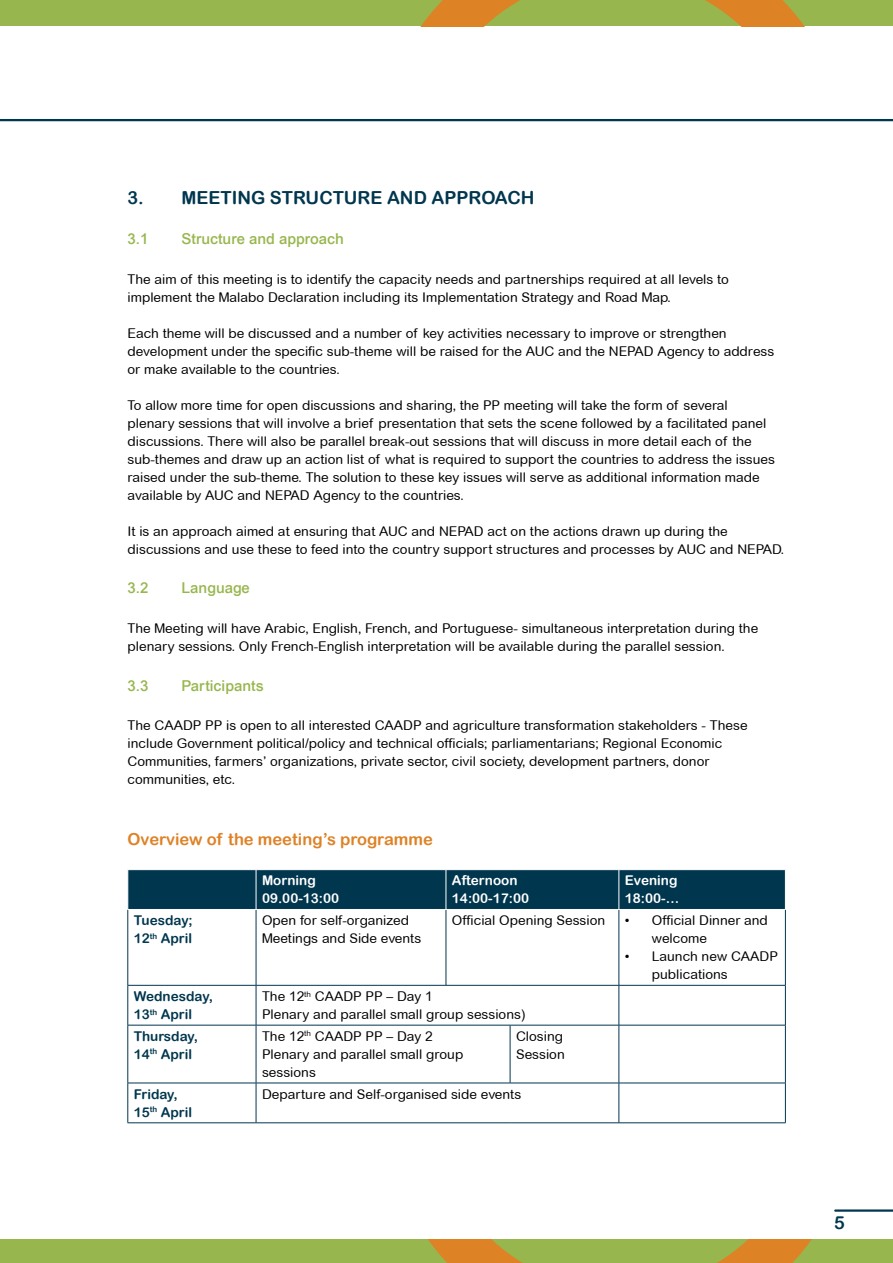
<style>
.page{position:relative;width:893px;height:1263px;background:#fff}
.page>*{position:absolute;margin:0;border:0;box-sizing:border-box;transform-origin:0 0}
.t1{font:18px "Arial Rounded MT Bold";color:#00364e}
.t2{font:16.5px "Arial Rounded MT Bold";color:#de8226}
.t3{font:500 15px "Arial";color:#97b64d}
.t4{font:13.5px/18px "Arial Rounded MT";color:#000}
.t5{font:13.5px/18px "Arial Rounded MT Bold";color:#00364e}
.t6{font:13.5px/18px "Arial Rounded MT Bold";color:#fff}
</style>
<div class="page">
<div style="left:0;top:1239px;width:893px;height:24px;background:#97b64d"></div>
<svg style="left:428px;top:1239px;width:384px;height:24px"></svg>
<div style="left:0;top:0;width:893px;height:26px;background:#97b64d"></div>
<svg style="left:421px;top:0;width:383px;height:26px"></svg>
<hr style="left:0;top:119px;width:893px;height:2px;background:#00364e">
<hr style="left:835px;top:1209px;width:58px;height:3px;background:#00364e">
<div style="left:129px;top:870px;width:656px;height:39px;background:#00364e"></div>
<hr style="left:128px;top:910px;width:1px;height:75px;background:#00364e">
<hr style="left:256px;top:910px;width:1px;height:75px;background:#00364e">
<hr style="left:446px;top:910px;width:1px;height:75px;background:#00364e">
<hr style="left:619px;top:910px;width:1px;height:75px;background:#00364e">
<hr style="left:785px;top:910px;width:1px;height:75px;background:#00364e">
<hr style="left:128px;top:985px;width:128px;height:1px;background:#00364e">
<hr style="left:128px;top:985px;width:1px;height:40px;background:#00364e">
<hr style="left:256px;top:985px;width:190px;height:1px;background:#00364e">
<hr style="left:256px;top:985px;width:1px;height:40px;background:#00364e">
<hr style="left:446px;top:985px;width:64px;height:1px;background:#00364e">
<hr style="left:510px;top:985px;width:109px;height:1px;background:#00364e">
<hr style="left:619px;top:985px;width:167px;height:1px;background:#00364e">
<hr style="left:619px;top:985px;width:1px;height:40px;background:#00364e">
<hr style="left:785px;top:985px;width:1px;height:40px;background:#00364e">
<hr style="left:128px;top:1025px;width:128px;height:1px;background:#00364e">
<hr style="left:128px;top:1025px;width:1px;height:58px;background:#00364e">
<hr style="left:256px;top:1025px;width:190px;height:1px;background:#00364e">
<hr style="left:256px;top:1025px;width:1px;height:58px;background:#00364e">
<hr style="left:446px;top:1025px;width:64px;height:1px;background:#00364e">
<hr style="left:510px;top:1025px;width:109px;height:1px;background:#00364e">
<hr style="left:510px;top:1025px;width:1px;height:58px;background:#00364e">
<hr style="left:619px;top:1025px;width:167px;height:1px;background:#00364e">
<hr style="left:619px;top:1025px;width:1px;height:58px;background:#00364e">
<hr style="left:785px;top:1025px;width:1px;height:58px;background:#00364e">
<hr style="left:128px;top:1083px;width:128px;height:1px;background:#00364e">
<hr style="left:128px;top:1083px;width:1px;height:39px;background:#00364e">
<hr style="left:256px;top:1083px;width:190px;height:1px;background:#00364e">
<hr style="left:256px;top:1083px;width:1px;height:39px;background:#00364e">
<hr style="left:446px;top:1083px;width:64px;height:1px;background:#00364e">
<hr style="left:510px;top:1083px;width:109px;height:1px;background:#00364e">
<hr style="left:619px;top:1083px;width:167px;height:1px;background:#00364e">
<hr style="left:619px;top:1083px;width:1px;height:39px;background:#00364e">
<hr style="left:785px;top:1083px;width:1px;height:39px;background:#00364e">
<hr style="left:128px;top:1122px;width:128px;height:1px;background:#00364e">
<hr style="left:256px;top:1122px;width:190px;height:1px;background:#00364e">
<hr style="left:446px;top:1122px;width:64px;height:1px;background:#00364e">
<hr style="left:510px;top:1122px;width:109px;height:1px;background:#00364e">
<hr style="left:619px;top:1122px;width:167px;height:1px;background:#00364e">
<hr style="left:256px;top:870px;width:1px;height:39px;background:#fff">
<hr style="left:446px;top:870px;width:1px;height:39px;background:#fff">
<hr style="left:619px;top:870px;width:1px;height:39px;background:#fff">
<h1 class="t1" style="left:128px;top:187px;width:408px">3. MEETING STRUCTURE AND APPROACH</h1>
<p class="t3" style="left:128px;top:230px;width:22px">3.1</p>
<p class="t3" style="left:182px;top:230px;width:164px">Structure and approach</p>
<p class="t4" style="left:128px;top:270px;width:603px">The aim of this meeting is to identify the capacity needs and partnerships required at all levels to implement the Malabo Declaration including its Implementation Strategy and Road Map.</p>
<p class="t4" style="left:128px;top:324px;width:648px">Each theme will be discussed and a number of key activities necessary to improve or strengthen development under the specific sub-theme will be raised for the AUC and the NEPAD Agency to address or make available to the countries.</p>
<p class="t4" style="left:128px;top:396px;width:649px">To allow more time for open discussions and sharing, the PP meeting will take the form of several plenary sessions that will involve a brief presentation that sets the scene followed by a facilitated panel discussions. There will also be parallel break-out sessions that will discuss in more detail each of the sub-themes and draw up an action list of what is required to support the countries to address the issues raised under the sub-theme. The solution to these key issues will serve as additional information made available by AUC and NEPAD Agency to the countries.</p>
<p class="t4" style="left:128px;top:522px;width:658px">It is an approach aimed at ensuring that AUC and NEPAD act on the actions drawn up during the discussions and use these to feed into the country support structures and processes by AUC and NEPAD.</p>
<p class="t3" style="left:128px;top:579px;width:22px">3.2</p>
<p class="t3" style="left:182px;top:579px;width:70px">Language</p>
<p class="t4" style="left:128px;top:619px;width:632px">The Meeting will have Arabic, English, French, and Portuguese- simultaneous interpretation during the plenary sessions. Only French-English interpretation will be available during the parallel session.</p>
<p class="t3" style="left:128px;top:676px;width:22px">3.3</p>
<p class="t3" style="left:182px;top:676px;width:84px">Participants</p>
<p class="t4" style="left:128px;top:716px;width:621px">The CAADP PP is open to all interested CAADP and agriculture transformation stakeholders - These include Government political/policy and technical officials; parliamentarians; Regional Economic Communities, farmers’ organizations, private sector, civil society, development partners, donor communities, etc.</p>
<p class="t2" style="left:128px;top:830px;width:307px">Overview of the meeting’s programme</p>
<p class="t6" style="left:262px;top:871px;width:79px">Morning<br>09.00-13:00</p>
<p class="t6" style="left:452px;top:871px;width:79px">Afternoon<br>14:00-17:00</p>
<p class="t6" style="left:625px;top:871px;width:56px">Evening<br>18:00-…</p>
<p class="t5" style="left:134px;top:911px;width:61px">Tuesday;<br>12<sup>th</sup> April</p>
<p class="t4" style="left:262px;top:911px;width:161px">Open for self-organized<br>Meetings and Side events</p>
<p class="t4" style="left:452px;top:911px;width:155px">Official Opening Session</p>
<p class="t4" style="left:652px;top:911px;width:117px;text-indent:-27px">• Official Dinner and welcome</p>
<p class="t4" style="left:652px;top:947px;width:128px;text-indent:-27px">• Launch new CAADP publications</p>
<p class="t5" style="left:134px;top:987px;width:81px">Wednesday,<br>13<sup>th</sup> April</p>
<p class="t4" style="left:262px;top:987px;width:265px">The 12<sup>th</sup> CAADP PP – Day 1<br>Plenary and parallel small group sessions)</p>
<p class="t5" style="left:134px;top:1027px;width:66px">Thursday,<br>14<sup>th</sup> April</p>
<p class="t4" style="left:262px;top:1027px;width:203px">The 12<sup>th</sup> CAADP PP – Day 2<br>Plenary and parallel small group sessions</p>
<p class="t4" style="left:516px;top:1027px;width:50px">Closing<br>Session</p>
<p class="t5" style="left:134px;top:1085px;width:60px">Friday,<br>15<sup>th</sup> April</p>
<p class="t4" style="left:262px;top:1085px;width:261px">Departure and Self-organised side events</p>
<h1 class="t1" style="left:834px;top:1212px;width:12px">5</h1>
</div>
